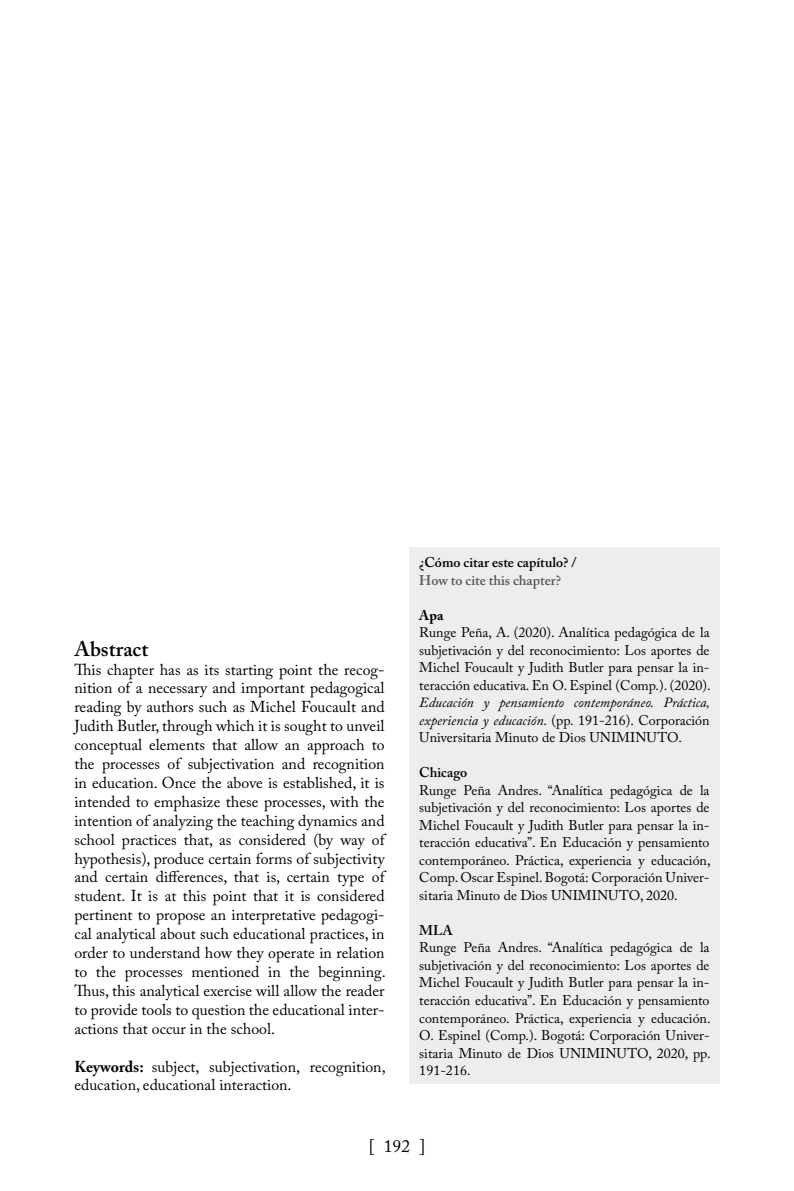
<style>
.page{position:relative;width:794px;height:1191px;background:#fff}
.page>*{position:absolute;margin:0;border:0;box-sizing:border-box;transform-origin:0 0}
.t1{font:600 21px "Adobe Caslon Pro";color:#000}
.t2{font:17.5px "Adobe Caslon Pro";color:#000}
.t3{font:15.75px/18.9px "Adobe Caslon Pro";color:#000;text-align:justify}
.t4{font:14px/17.5px "Adobe Caslon Pro";color:#000;text-align:justify}
.t5{font:italic 14px/17.5px "Adobe Caslon Pro";color:#000;text-align:justify}
.t6{font:600 14px "Adobe Caslon Pro";color:#000}
.t7{font:600 14px "Adobe Caslon Pro";color:#575756}
.t8{font:700 14px "Adobe Caslon Pro";color:#000}
.s1{font-weight:700}
.s2{font-style:normal}
</style>
<div class="page">
<div style="left:409px;top:547px;width:310px;height:536px;background:#ededed"></div>
<h1 class="t1" style="left:74px;top:636px;width:75px">Abstract</h1>
<p class="t3" style="left:74px;top:659px;width:313px">This chapter has as its starting point the recog&shy;nition of a necessary and important pedagogical reading by authors such as Michel Foucault and Judith Butler, through which it is sought to unveil conceptual elements that allow an approach to the processes of subjectivation and recognition in education. Once the above is established, it is intended to emphasize these processes, with the intention of analyzing the teaching dynamics and school practices that, as considered (by way of hypothesis), produce certain forms of subjectivity and certain differences, that is, certain type of student. It is at this point that it is considered pertinent to propose an interpretative pedagogi&shy;cal analytical about such educational practices, in order to understand how they operate in relation to the processes mentioned in the beginning.<br>Thus, this analytical exercise will allow the reader to provide tools to question the educational inter&shy;actions that occur in the school.</p>
<p class="t3" style="left:74px;top:1056px;width:313px"><span class="s1">Keywords:</span> subject, subjectivation, recognition, education, educational interaction.</p>
<p class="t6" style="left:419px;top:554px;width:159px">¿Cómo citar este capítulo? /</p>
<p class="t7" style="left:419px;top:572px;width:143px">How to cite this chapter?</p>
<p class="t8" style="left:419px;top:607px;width:26px">Apa</p>
<p class="t4" style="left:419px;top:624px;width:293px">Runge Peña, A. (2020). Analítica pedagógica de la subjetivación y del reconocimiento: Los aportes de Michel Foucault y Judith Butler para pensar la in&shy;teracción educativa. En O. Espinel (Comp.). (2020).</p>
<p class="t5" style="left:419px;top:694px;width:292px">Educación y pensamiento contemporáneo. Práctica, experiencia y educación<span class="s2">. (pp. 191-216). Corporación Universitaria Minuto de Dios UNIMINUTO.</span></p>
<p class="t6" style="left:419px;top:764px;width:50px">Chicago</p>
<p class="t4" style="left:419px;top:781px;width:293px">Runge Peña Andres. “Analítica pedagógica de la subjetivación y del reconocimiento: Los aportes de Michel Foucault y Judith Butler para pensar la in&shy;teracción educativa”. En Educación y pensamiento contemporáneo. Práctica, experiencia y educación, Comp. Oscar Espinel. Bogotá: Corporación Univer&shy;sitaria Minuto de Dios UNIMINUTO, 2020.</p>
<p class="t6" style="left:419px;top:922px;width:35px">MLA</p>
<p class="t4" style="left:419px;top:939px;width:293px">Runge Peña Andres. “Analítica pedagógica de la subjetivación y del reconocimiento: Los aportes de Michel Foucault y Judith Butler para pensar la in&shy;teracción educativa”. En Educación y pensamiento contemporáneo. Práctica, experiencia y educación.<br>O. Espinel (Comp.). Bogotá: Corporación Univer&shy;sitaria Minuto de Dios UNIMINUTO, 2020, pp.<br>191-216.</p>
<p class="t2" style="left:369px;top:1135px;width:58px">[ 192 ]</p>
</div>
